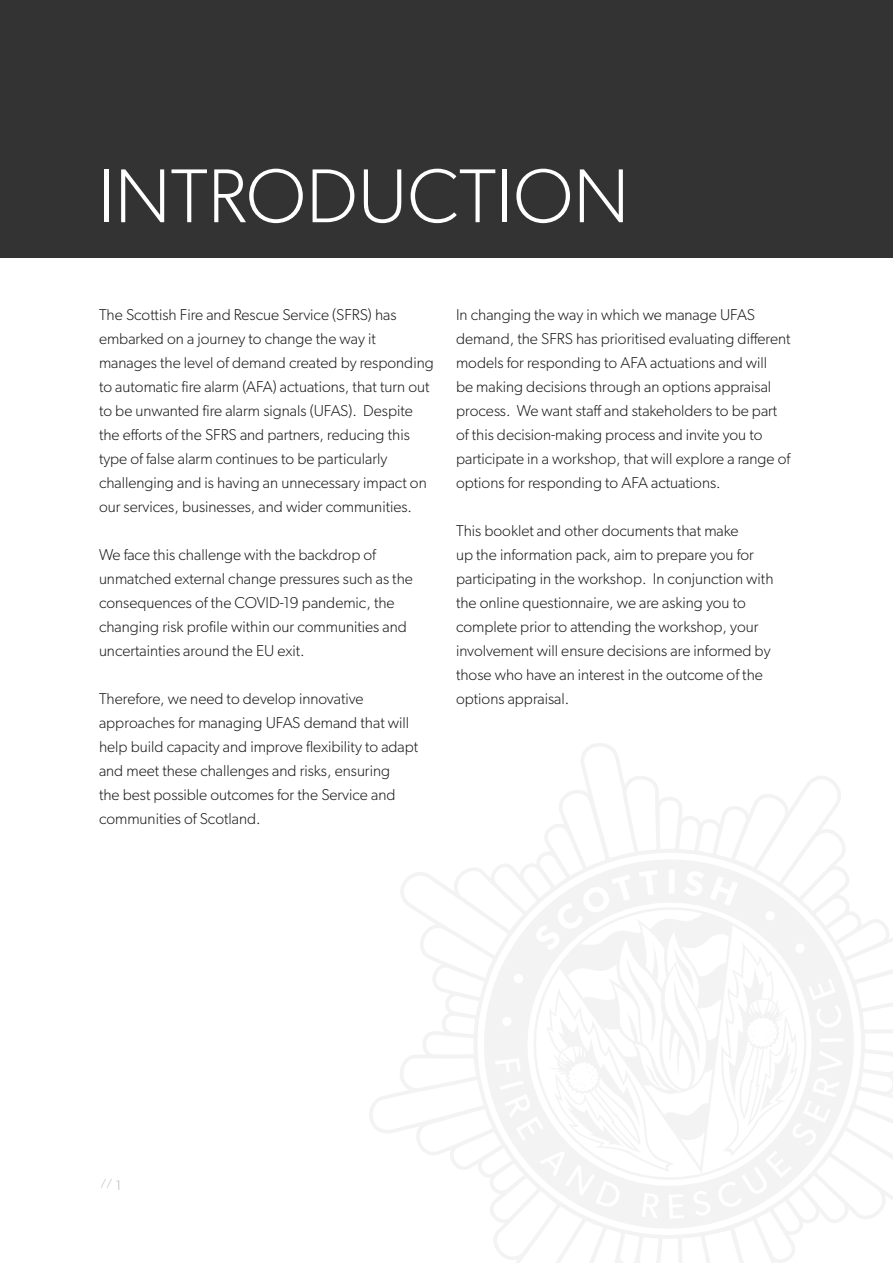
<style>
.page{position:relative;width:893px;height:1263px;background:#fff}
.page>*{position:absolute;margin:0;border:0;box-sizing:border-box;transform-origin:0 0}
.t1{font:300 76.5px "Gibson";color:#fff}
.t2{font:300 15.75px/24px "Gibson";color:#1a1a1a}
.t3{font:300 10.5px "Gibson";color:#b3b3b3}
.s1{font-size:13.5px;color:#4d7b8b}
</style>
<div class="page">
<svg style="left:369px;top:743px;width:524px;height:520px"></svg>
<div style="left:0;top:0;width:893px;height:257px;background:#333"></div>
<p class="t1" style="left:98px;top:150px;width:533px">INTRODUCTION</p>
<p class="t2" style="left:99px;top:302px;width:336px">The Scottish Fire and Rescue Service (SFRS) has embarked on a journey to change the way it manages the level of demand created by responding to automatic fire alarm (AFA) actuations, that turn out to be unwanted fire alarm signals (UFAS). Despite the efforts of the SFRS and partners, reducing this type of false alarm continues to be particularly challenging and is having an unnecessary impact on our services, businesses, and wider communities.</p>
<p class="t2" style="left:99px;top:542px;width:315px">We face this challenge with the backdrop of unmatched external change pressures such as the consequences of the COVID-19 pandemic, the changing risk profile within our communities and uncertainties around the EU exit.</p>
<p class="t2" style="left:99px;top:686px;width:321px">Therefore, we need to develop innovative approaches for managing UFAS demand that will help build capacity and improve flexibility to adapt and meet these challenges and risks, ensuring<br>the best possible outcomes for the Service and communities of Scotland.</p>
<p class="t2" style="left:456px;top:302px;width:336px">In changing the way in which we manage UFAS demand, the SFRS has prioritised evaluating different models for responding to AFA actuations and will<br>be making decisions through an options appraisal process. We want staff and stakeholders to be part of this decision-making process and invite you to participate in a workshop, that will explore a range of options for responding to AFA actuations.</p>
<p class="t2" style="left:456px;top:518px;width:319px">This booklet and other documents that make<br>up the information pack, aim to prepare you for participating in the workshop. In conjunction with the online questionnaire, we are asking you to complete prior to attending the workshop, your involvement will ensure decisions are informed by those who have an interest in the outcome of the options appraisal.</p>
<p class="t3" style="left:101px;top:1177px;width:22px">// <span class="s1">1</span></p>
</div>
